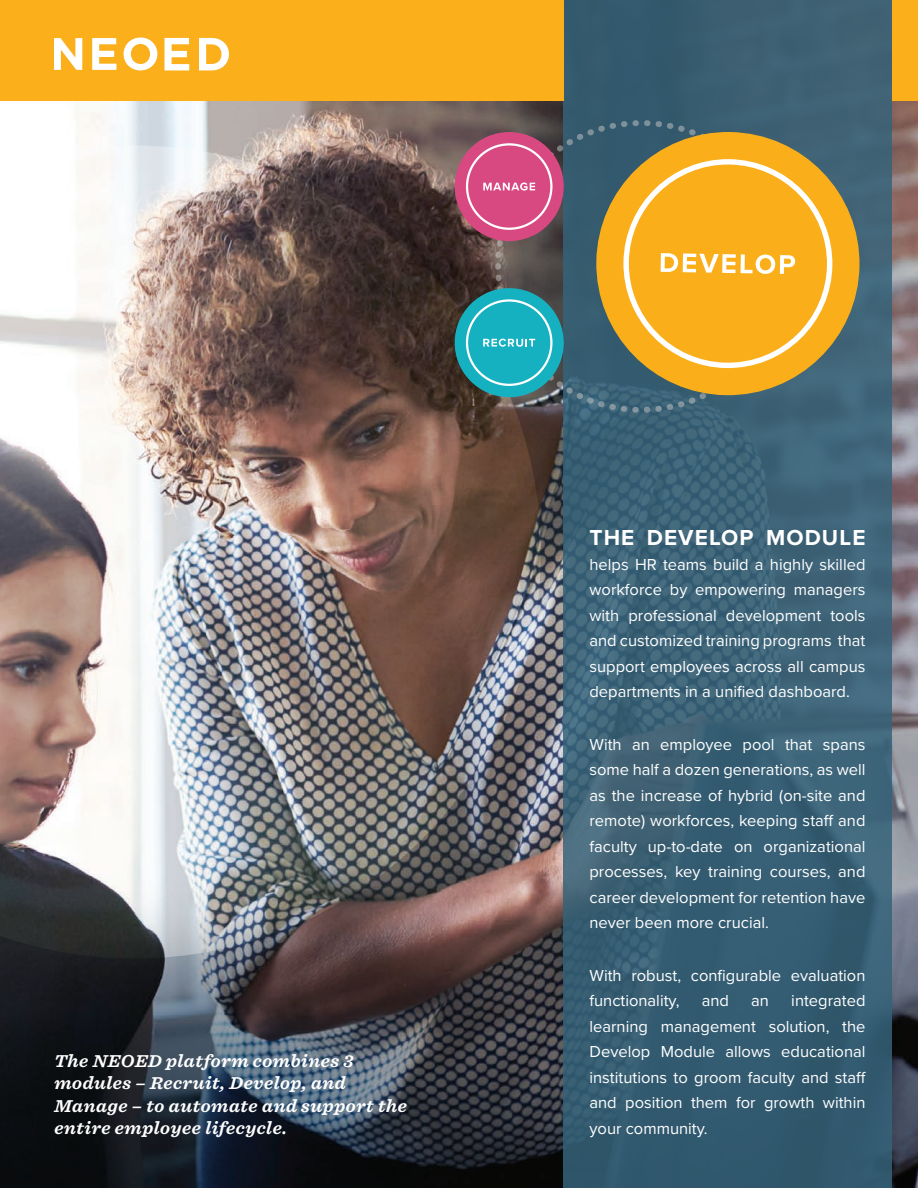
<style>
.page{position:relative;width:918px;height:1188px;background:#fff}
.page>*{position:absolute;margin:0;border:0;box-sizing:border-box;transform-origin:0 0}
.t1{font:700 22.5px "Proxima Nova";letter-spacing:.05em;color:#fff}
.t2{font:16.5px/25.5px "Proxima Nova";color:#fff;text-align:justify}
.t3{font:italic 700 16.5px/22.5px "Sentinel S Sm";color:#fff;scale:1.05 1}
</style>
<div class="page">
<img style="left:0;top:101px;width:918px;height:1087px">
<svg style="left:564px;top:0;width:328px;height:1188px;background:#395f74"></svg>
<div style="left:0;top:0;width:564px;height:101px;background:#fbaf1b"></div>
<div style="left:892px;top:0;width:26px;height:101px;background:#fbaf1b"></div>
<svg style="left:54px;top:38px;width:28px;height:32px"></svg>
<svg style="left:92px;top:38px;width:24px;height:32px"></svg>
<svg style="left:124px;top:38px;width:33px;height:32px"></svg>
<svg style="left:165px;top:38px;width:24px;height:32px"></svg>
<svg style="left:199px;top:38px;width:30px;height:32px"></svg>
<img style="left:0;top:146px;width:541px;height:812px">
<img style="left:496px;top:121px;width:291px;height:291px">
<svg style="left:596px;top:132px;width:264px;height:263px;background:#8e824c"></svg>
<svg style="left:622px;top:157px;width:213px;height:213px;background:#f3b22f"></svg>
<svg style="left:661px;top:253px;width:134px;height:21px"></svg>
<div style="left:455px;top:132px;width:109px;height:109px;background:#d84982;border-radius:50%"></div>
<div style="left:466px;top:143px;width:87px;height:87px;border:2px solid #fff;border-radius:50%"></div>
<svg style="left:483px;top:183px;width:52px;height:8px"></svg>
<div style="left:455px;top:288px;width:109px;height:109px;background:#16b1c1;border-radius:50%"></div>
<div style="left:466px;top:299px;width:87px;height:87px;border:2px solid #fff;border-radius:50%"></div>
<svg style="left:483px;top:339px;width:52px;height:8px"></svg>
<p class="t3" style="left:54px;top:1048px;width:338px">The NEOED platform combines 3 modules – Recruit, Develop, and<br>Manage – to automate and support the entire employee lifecycle.</p>
<p class="t1" style="left:590px;top:520px;width:278px">THE DEVELOP MODULE</p>
<p class="t2" style="left:590px;top:551px;width:278px">helps HR teams build a highly skilled workforce by empowering managers with professional development tools and customized training programs that support employees across all campus departments in a unified dashboard.</p>
<p class="t2" style="left:590px;top:731px;width:278px">With an employee pool that spans some half a dozen generations, as well as the increase of hybrid (on-site and remote) workforces, keeping staff and faculty up-to-date on organizational processes, key training courses, and career development for retention have never been more crucial.</p>
<p class="t2" style="left:590px;top:962px;width:278px">With robust, configurable evaluation functionality,</p>
<p class="t2" style="left:590px;top:987px;width:278px;text-indent:202px">integrated learning management solution, the Develop Module allows educational institutions to groom faculty and staff and position them for growth within your community.</p>
<p class="t2" style="left:702px;top:987px;width:29px">and</p>
<p class="t2" style="left:751px;top:987px;width:19px">an</p>
</div>
